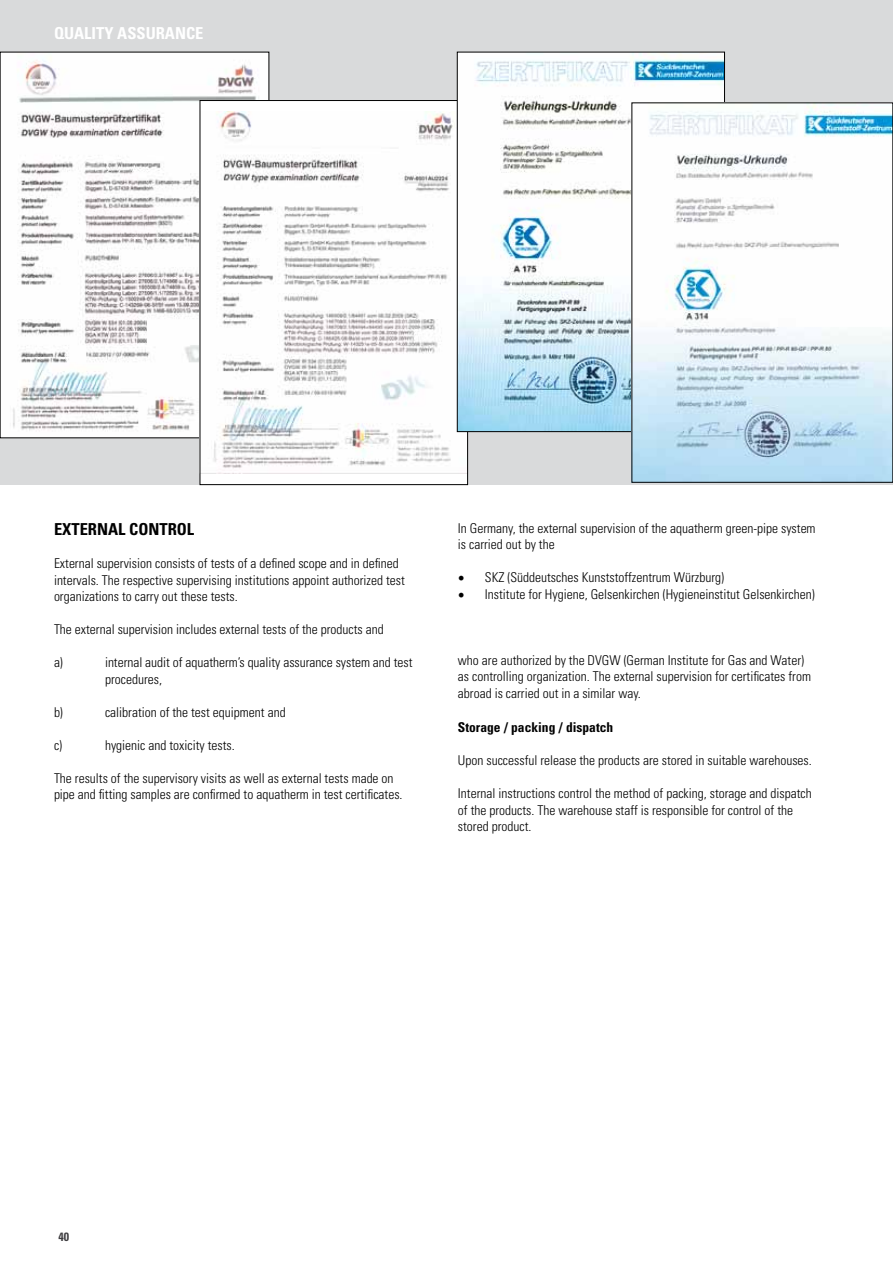
<style>
.page{position:relative;width:893px;height:1263px;background:#fff}
.page>*{position:absolute;margin:0;border:0;box-sizing:border-box;transform-origin:0 0}
.t1{font:700 condensed 16.5px "Univers LT";color:#fff}
.t2{font:700 condensed 16.5px "Univers LT";color:#000}
.t3{font:300 condensed 13.5px/16.5px "Univers LT";color:#000}
.t4{font:700 condensed 13.5px "Univers LT";color:#000}
.t5{font:700 condensed 12px "Univers LT";color:#3e3d40}
.s1{font-family:"Minion Pro";font-weight:400;font-stretch:normal;font-size:18px}
</style>
<div class="page">
<div style="left:0;top:0;width:893px;height:485px;background:#d9dadb"></div>
<img style="left:2px;top:54px;width:265px;height:382px">
<div style="left:200px;top:101px;width:268px;height:384px;background:#fff"></div>
<img style="left:213px;top:111px;width:253px;height:362px">
<img style="left:459px;top:54px;width:264px;height:376px">
<img style="left:634px;top:105px;width:257px;height:375px">
<p class="t1" style="left:54px;top:23px;width:74px">QUALITY ASSURA</p>
<p class="t1" style="left:175px;top:23px;width:30px">NCE</p>
<p class="t2" style="left:54px;top:519px;width:139px">EXTERNAL CONTROL</p>
<p class="t3" style="left:54px;top:555px;width:352px">External supervision consists of tests of a defined scope and in defined intervals. The respective supervising institutions appoint authorized test organizations to carry out these tests.</p>
<p class="t3" style="left:54px;top:621px;width:331px">The external supervision includes external tests of the products and</p>
<p class="t3" style="left:54px;top:654px;width:10px">a)</p>
<p class="t3" style="left:105px;top:654px;width:309px">internal audit of aquatherm’s quality assurance system and test procedures,</p>
<p class="t3" style="left:54px;top:704px;width:10px">b)</p>
<p class="t3" style="left:105px;top:704px;width:182px">calibration of the test equipment and</p>
<p class="t3" style="left:54px;top:737px;width:10px">c)</p>
<p class="t3" style="left:105px;top:737px;width:131px">hygienic and toxicity tests.</p>
<p class="t3" style="left:54px;top:770px;width:350px">The results of the supervisory visits as well as external tests made on pipe and fitting samples are confirmed to aquatherm in test certificates.</p>
<p class="t3" style="left:458px;top:520px;width:359px">In Germany, the external supervision of the aquatherm green-pipe system is carried out by the</p>
<p class="t3" style="left:458px;top:569px;width:268px"><span class="s1">•</span> SKZ (Süddeutsches Kunststoffzentrum Würzburg)</p>
<p class="t3" style="left:458px;top:586px;width:358px"><span class="s1">•</span> Institute for Hygiene, Gelsenkirchen (Hygieneinstitut Gelsenkirchen)</p>
<p class="t3" style="left:458px;top:652px;width:355px">who are authorized by the DVGW (German Institute for Gas and Water) as controlling organization. The external supervision for certificates from abroad is carried out in a similar way.</p>
<p class="t4" style="left:458px;top:719px;width:157px">STORAGE / PACKING / DISPATCH</p>
<p class="t3" style="left:458px;top:752px;width:355px">Upon successful release the products are stored in suitable warehouses.</p>
<p class="t3" style="left:458px;top:785px;width:355px">Internal instructions control the method of packing, storage and dispatch of the products. The warehouse staff is responsible for control of the stored product.</p>
<p class="t5" style="left:58px;top:1229px;width:12px">40</p>
</div>
